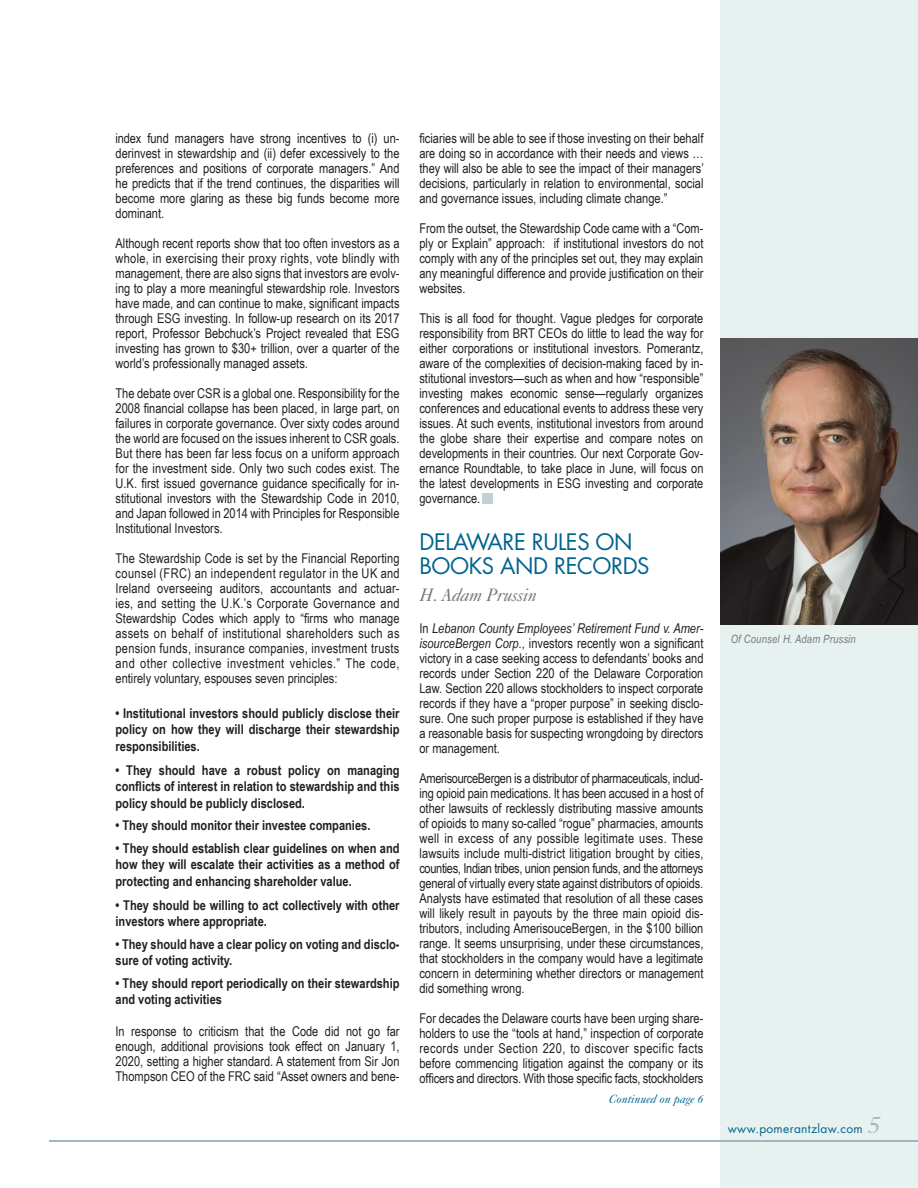
<style>
.page{position:relative;width:918px;height:1188px;background:#fff}
.page>*{position:absolute;margin:0;border:0;box-sizing:border-box;transform-origin:0 0}
.t1{font:22.2px/24px "Futura Std";letter-spacing:-.02em;color:#00648f}
.t2{font:italic 18px "Caslon 540 LT Std";letter-spacing:-.02em;color:#757679}
.t3{font:13.5px/15px "Arial Narrow";color:#231f20;text-align:justify}
.t4{font:700 13.5px/16.5px "Arial Narrow";color:#231f20;text-align:justify}
.t5{font:12px "Futura Std";letter-spacing:.025em;color:#00648f}
.t6{font:italic 12px "Caslon 540 LT Std";color:#00648f}
.t7{font:italic 11.4px "Arial Narrow";letter-spacing:.02em;color:#757679}
.s1{font-style:italic}
.s2{font-family:"Caslon 540 LT Std";font-style:italic;font-size:24px;color:#a0b6c4}
</style>
<div class="page">
<div style="left:721px;top:0;width:197px;height:1188px;background:#e7f2f0"></div>
<hr style="left:49px;top:1140px;width:869px;height:1px;background:#a0b6c4">
<img style="left:721px;top:338px;width:197px;height:286px">
<div style="left:483px;top:493px;width:10px;height:11px;background:#c1cfd9"></div>
<p class="t3" style="left:116px;top:131px;width:286px">index fund managers have strong incentives to (i) un&shy;derinvest in stewardship and (ii) defer excessively to the preferences and positions of corporate managers.” And he predicts that if the trend continues, the disparities will become more glaring as these big funds become more dominant.</p>
<p class="t3" style="left:116px;top:236px;width:286px">Although recent reports show that too often investors as a whole, in exercising their proxy rights, vote blindly with management, there are also signs that investors are evolv&shy;ing to play a more meaningful stewardship role. Investors have made, and can continue to make, significant impacts through ESG investing. In follow-up research on its 2017 report, Professor Bebchuck’s Project revealed that ESG investing has grown to $30+ trillion, over a quarter of the world’s professionally managed assets.</p>
<p class="t3" style="left:116px;top:386px;width:286px">The debate over CSR is a global one. Responsibility for the 2008 financial collapse has been placed, in large part, on failures in corporate governance. Over sixty codes around the world are focused on the issues inherent to CSR goals.<br>But there has been far less focus on a uniform approach for the investment side. Only two such codes exist. The U.K. first issued governance guidance specifically for in&shy;stitutional investors with the Stewardship Code in 2010, and Japan followed in 2014 with Principles for Responsible Institutional Investors.</p>
<p class="t3" style="left:116px;top:551px;width:286px">The Stewardship Code is set by the Financial Reporting counsel (FRC) an independent regulator in the UK and Ireland overseeing auditors, accountants and actuar&shy;ies, and setting the U.K.’s Corporate Governance and Stewardship Codes which apply to “firms who manage assets on behalf of institutional shareholders such as pension funds, insurance companies, investment trusts and other collective investment vehicles.” The code, entirely voluntary, espouses seven principles:</p>
<p class="t4" style="left:116px;top:704px;width:286px">• Institutional investors should publicly disclose their policy on how they will discharge their stewardship responsibilities.</p>
<p class="t4" style="left:116px;top:761px;width:286px">• They should have a robust policy on managing conflicts of interest in relation to stewardship and this policy should be publicly disclosed.</p>
<p class="t4" style="left:116px;top:817px;width:256px">• They should monitor their investee companies.</p>
<p class="t4" style="left:116px;top:839px;width:286px">• They should establish clear guidelines on when and how they will escalate their activities as a method of protecting and enhancing shareholder value.</p>
<p class="t4" style="left:116px;top:896px;width:286px">• They should be willing to act collectively with other investors where appropriate.</p>
<p class="t4" style="left:116px;top:935px;width:286px">• They should have a clear policy on voting and disclo&shy;sure of voting activity.</p>
<p class="t4" style="left:116px;top:974px;width:286px">• They should report periodically on their stewardship and voting activities</p>
<p class="t3" style="left:116px;top:1023px;width:286px">In response to criticism that the Code did not go far enough, additional provisions took effect on January 1, 2020, setting a higher standard. A statement from Sir Jon Thompson CEO of the FRC said “Asset owners and bene-</p>
<p class="t3" style="left:419px;top:131px;width:286px">ficiaries will be able to see if those investing on their behalf are doing so in accordance with their needs and views … they will also be able to see the impact of their managers’ decisions, particularly in relation to environmental, social and governance issues, including climate change.”</p>
<p class="t3" style="left:419px;top:221px;width:286px">From the outset, the Stewardship Code came with a “Com&shy;ply or Explain” approach: if institutional investors do not comply with any of the principles set out, they may explain any meaningful difference and provide justification on their websites.</p>
<p class="t3" style="left:419px;top:310px;width:286px">This is all food for thought. Vague pledges for corporate responsibility from BRT CEOs do little to lead the way for either corporations or institutional investors. Pomerantz, aware of the complexities of decision-making faced by in&shy;stitutional investors—such as when and how “responsible” investing makes economic sense—regularly organizes conferences and educational events to address these very issues. At such events, institutional investors from around the globe share their expertise and compare notes on developments in their countries. Our next Corporate Gov&shy;ernance Roundtable, to take place in June, will focus on the latest developments in ESG investing and corporate governance.</p>
<h1 class="t1" style="left:419px;top:530px;width:232px">DELAWARE RULES ON<br>BOOKS AND RECORDS</h1>
<h2 class="t2" style="left:419px;top:584px;width:119px">H. Adam Prussin</h2>
<p class="t3" style="left:419px;top:620px;width:286px">In <span class="s1">Lebanon County Employees’ Retirement Fund v. Amer&shy;isourceBergen Corp.</span>, investors recently won a significant victory in a case seeking access to defendants’ books and records under Section 220 of the Delaware Corporation Law. Section 220 allows stockholders to inspect corporate records if they have a “proper purpose” in seeking disclo&shy;sure. One such proper purpose is established if they have a reasonable basis for suspecting wrongdoing by directors or management.</p>
<p class="t3" style="left:419px;top:770px;width:286px">AmerisourceBergen is a distributor of pharmaceuticals, includ&shy;ing opioid pain medications. It has been accused in a host of other lawsuits of recklessly distributing massive amounts of opioids to many so-called “rogue” pharmacies, amounts well in excess of any possible legitimate uses. These lawsuits include multi-district litigation brought by cities, counties, Indian tribes, union pension funds, and the attorneys general of virtually every state against distributors of opioids.<br>Analysts have estimated that resolution of all these cases will likely result in payouts by the three main opioid dis&shy;tributors, including AmerisouceBergen, in the $100 billion range. It seems unsurprising, under these circumstances, that stockholders in the company would have a legitimate concern in determining whether directors or management did something wrong.</p>
<p class="t3" style="left:419px;top:1010px;width:286px">For decades the Delaware courts have been urging share&shy;holders to use the “tools at hand,” inspection of corporate records under Section 220, to discover specific facts before commencing litigation against the company or its officers and directors. With those specific facts, stockholders</p>
<p class="t6" style="left:609px;top:1092px;width:96px">Continued on page 6</p>
<p class="t7" style="left:731px;top:631px;width:127px">Of Counsel H. Adam Prussin</p>
<p class="t5" style="left:728px;top:1120px;width:154px">www.pomerantzlaw.com <span class="s2">5</span></p>
</div>
